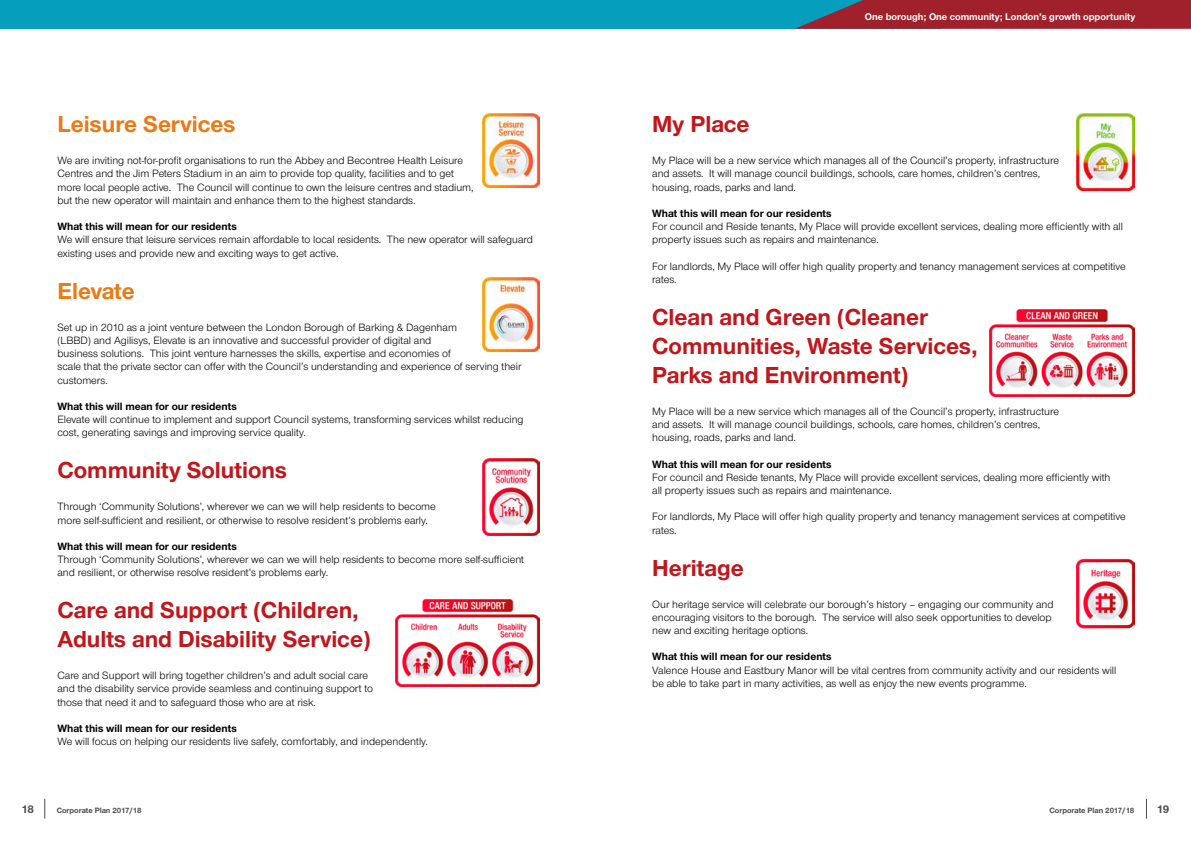
<style>
.page{position:relative;width:1191px;height:842px;background:#fff}
.page>*{position:absolute;margin:0;border:0;box-sizing:border-box;transform-origin:0 0}
.t1{font:700 24px/28.8px "Nimbus Sans Novus T";color:#c1171c}
.t2{font:700 24px "Nimbus Sans Novus T";color:#ea7a13}
.t3{font:700 11.7px "Nimbus Sans Novus T";color:#4a4a49}
.t4{font:11px/13.2px "Nimbus Sans Novus T";color:#000}
.t5{font:700 11px "Nimbus Sans Novus T";color:#000}
.t6{font:700 10px "Nimbus Sans Novus T";color:#fff}
.t7{font:700 8px "Nimbus Sans Novus T";color:#4a4a49}
</style>
<div class="page">
<svg style="left:45px;top:799px;width:1px;height:19px"></svg>
<svg style="left:1146px;top:799px;width:1px;height:19px"></svg>
<div style="left:0;top:0;width:941px;height:29px;background:#059ebd"></div>
<svg style="left:795px;top:0;width:396px;height:29px;background:#922c39"></svg>
<img style="left:482px;top:113px;width:58px;height:75px">
<img style="left:482px;top:277px;width:58px;height:74px">
<img style="left:482px;top:458px;width:58px;height:77px">
<img style="left:396px;top:599px;width:144px;height:87px">
<img style="left:1076px;top:113px;width:58px;height:78px">
<img style="left:1076px;top:558px;width:58px;height:71px">
<img style="left:990px;top:309px;width:144px;height:87px">
<h1 class="t2" style="left:57px;top:110px;width:179px">Leisure Services</h1>
<p class="t4" style="left:57px;top:154px;width:418px">We are inviting not-for-profit organisations to run the Abbey and Becontree Health Leisure Centres and the Jim Peters Stadium in an aim to provide top quality, facilities and to get more local people active. The Council will continue to own the leisure centres and stadium, but the new operator will maintain and enhance them to the highest standards.</p>
<p class="t5" style="left:57px;top:220px;width:181px">What this will mean for our residents</p>
<p class="t4" style="left:57px;top:233px;width:477px">We will ensure that leisure services remain affordable to local residents. The new operator will safeguard existing uses and provide new and exciting ways to get active.</p>
<h1 class="t2" style="left:57px;top:276px;width:79px">Elevate</h1>
<p class="t4" style="left:57px;top:320px;width:465px">Set up in 2010 as a joint venture between the London Borough of Barking &amp; Dagenham<br>(LBBD) and Agilisys, Elevate is an innovative and successful provider of digital and<br>business solutions. This joint venture harnesses the skills, expertise and economies of<br>scale that the private sector can offer with the Council’s understanding and experience of serving their customers.</p>
<p class="t5" style="left:57px;top:400px;width:181px">What this will mean for our residents</p>
<p class="t4" style="left:57px;top:413px;width:468px">Elevate will continue to implement and support Council systems, transforming services whilst reducing cost, generating savings and improving service quality.</p>
<h1 class="t1" style="left:57px;top:455px;width:231px">Community Solutions</h1>
<p class="t4" style="left:57px;top:500px;width:380px">Through ‘Community Solutions’, wherever we can we will help residents to become more self-sufficient and resilient, or otherwise to resolve resident’s problems early.</p>
<p class="t5" style="left:57px;top:540px;width:181px">What this will mean for our residents</p>
<p class="t4" style="left:57px;top:553px;width:468px">Through ‘Community Solutions’, wherever we can we will help residents to become more self-sufficient and resilient, or otherwise resolve resident’s problems early.</p>
<h1 class="t1" style="left:57px;top:595px;width:314px">Care and Support (Children,<br>Adults and Disability Service)</h1>
<p class="t4" style="left:57px;top:669px;width:317px">Care and Support will bring together children’s and adult social care and the disability service provide seamless and continuing support to those that need it and to safeguard those who are at risk.</p>
<p class="t5" style="left:57px;top:722px;width:181px">What this will mean for our residents</p>
<p class="t4" style="left:57px;top:735px;width:372px">We will focus on helping our residents live safely, comfortably, and independently.</p>
<p class="t6" style="left:865px;top:11px;width:272px">One borough; One community; London’s growth opportunity</p>
<h1 class="t1" style="left:652px;top:109px;width:99px">My Place</h1>
<p class="t4" style="left:652px;top:154px;width:408px">My Place will be a new service which manages all of the Council’s property, infrastructure and assets. It will manage council buildings, schools, care homes, children’s centres, housing, roads, parks and land.</p>
<p class="t5" style="left:652px;top:207px;width:181px">What this will mean for our residents</p>
<p class="t4" style="left:652px;top:220px;width:472px">For council and Reside tenants, My Place will provide excellent services, dealing more efficiently with all property issues such as repairs and maintenance.</p>
<p class="t4" style="left:652px;top:259px;width:475px">For landlords, My Place will offer high quality property and tenancy management services at competitive rates.</p>
<h1 class="t1" style="left:652px;top:302px;width:327px">Clean and Green (Cleaner<br>Communities, Waste Services,<br>Parks and Environment)</h1>
<p class="t4" style="left:652px;top:404px;width:408px">My Place will be a new service which manages all of the Council’s property, infrastructure and assets. It will manage council buildings, schools, care homes, children’s centres, housing, roads, parks and land.</p>
<p class="t5" style="left:652px;top:457px;width:181px">What this will mean for our residents</p>
<p class="t4" style="left:652px;top:470px;width:460px">For council and Reside tenants, My Place will provide excellent services, dealing more efficiently with all property issues such as repairs and maintenance.</p>
<p class="t4" style="left:652px;top:510px;width:475px">For landlords, My Place will offer high quality property and tenancy management services at competitive rates.</p>
<h1 class="t1" style="left:652px;top:553px;width:93px">Heritage</h1>
<p class="t4" style="left:652px;top:597px;width:403px">Our heritage service will celebrate our borough’s history – engaging our community and encouraging visitors to the borough. The service will also seek opportunities to develop new and exciting heritage options.</p>
<p class="t5" style="left:652px;top:650px;width:181px">What this will mean for our residents</p>
<p class="t4" style="left:652px;top:663px;width:466px">Valence House and Eastbury Manor will be vital centres from community activity and our residents will be able to take part in many activities, as well as enjoy the new events programme.</p>
<p class="t3" style="left:22px;top:802px;width:14px">18</p>
<p class="t7" style="left:57px;top:805px;width:86px">Corporate Plan 2017/18</p>
<p class="t7" style="left:1049px;top:805px;width:86px">Corporate Plan 2017/18</p>
<p class="t3" style="left:1156px;top:802px;width:14px">19</p>
</div>
